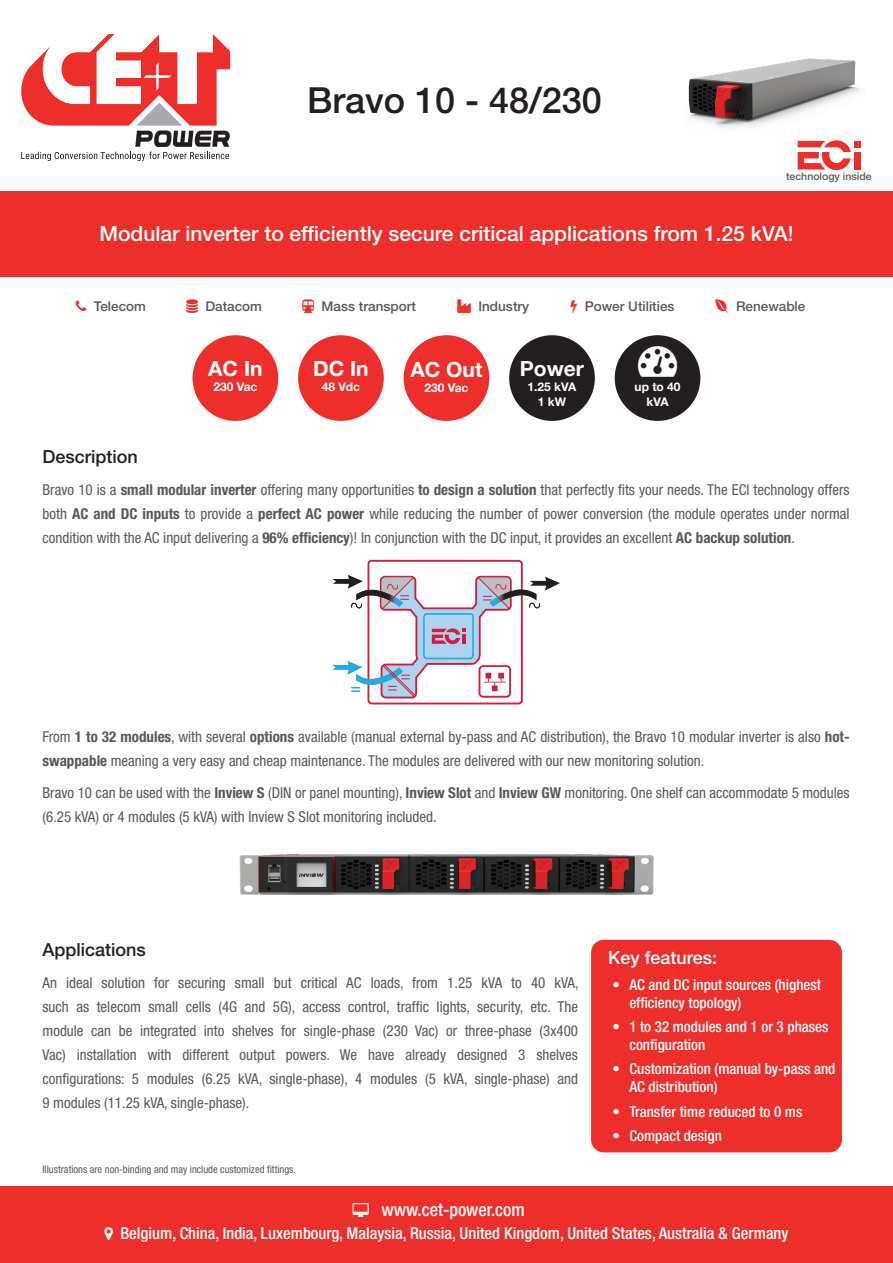
<style>
.page{position:relative;width:893px;height:1263px;background:#fff}
.page>*{position:absolute;margin:0;border:0;box-sizing:border-box;transform-origin:0 0}
.t1{font:500 36px "Helvetica Neue LT Std";color:#231f20}
.Title_Definition{font:500 21px "Helvetica Neue LT Std";color:#fff}
.Power{font:700 21px "Helvetica Neue LT Std";color:#fff}
.Heading{font:500 18px "Helvetica Neue LT Std";color:#231f20}
.t2{font:500 condensed 18px "Helvetica Neue LT Std";color:#fff}
.Heading-2{font:500 18px "Helvetica Neue LT Std";color:#fff}
.t3{font:500 condensed 16.5px "Helvetica Neue LT Std";color:#fff}
.BT{font:condensed 15px/24px "Helvetica Neue LT Std";color:#57585a;text-align:justify}
.t4{font:500 condensed 15px/18px "Helvetica Neue LT Std";color:#fff}
.Application{font:500 13.5px "Helvetica Neue LT Std";color:#57585a}
.Power_Value{font:700 12px "Helvetica Neue LT Std";color:#fff}
.Note{font:condensed 10.5px "Helvetica Neue LT Std";color:#57585a}
.Logo_Caption{font:500 10.5px "Helvetica Neue LT Std";color:#57585a}
.s1{color:#ee2e2b}
.s2{font-weight:700}
.s3{font-weight:400}
</style>
<div class="page">
<div style="left:0;top:1186px;width:893px;height:77px;background:#ee2e2b"></div>
<svg style="left:21px;top:34px;width:209px;height:127px"></svg>
<div style="left:0;top:191px;width:893px;height:85px;background:#ee2e2b"></div>
<div style="left:367px;top:560px;width:156px;height:144px;border:2px solid #d21e38;border-radius:3px"></div>
<svg style="left:332px;top:575px;width:228px;height:124px"></svg>
<img style="left:239px;top:854px;width:415px;height:41px">
<svg style="left:798px;top:140px;width:62px;height:30px"></svg>
<img style="left:688px;top:58px;width:173px;height:70px">
<div style="left:193px;top:335px;width:85px;height:86px;background:#ee2e2b;border-radius:50%"></div>
<div style="left:298px;top:335px;width:86px;height:86px;background:#ee2e2b;border-radius:50%"></div>
<div style="left:404px;top:335px;width:85px;height:86px;background:#ee2e2b;border-radius:50%"></div>
<div style="left:509px;top:335px;width:86px;height:86px;background:#231f20;border-radius:50%"></div>
<div style="left:615px;top:335px;width:85px;height:86px;background:#231f20;border-radius:50%"></div>
<div style="left:591px;top:940px;width:251px;height:212px;background:#ee2e2b;border-radius:13px"></div>
<p class="t1" style="left:307px;top:78px;width:296px">Bravo 10 - 48/230</p>
<p class="Logo_Caption" style="left:786px;top:170px;width:87px">technology inside</p>
<p class="Title_Definition" style="left:99px;top:221px;width:696px">Modular inverter to efficiently secure critical applications from 1.25 kVA!</p>
<p class="Application" style="left:94px;top:298px;width:54px">Telecom</p>
<p class="Application" style="left:205px;top:298px;width:58px">Datacom</p>
<p class="Application" style="left:322px;top:298px;width:96px">Mass transport</p>
<p class="Application" style="left:457px;top:298px;width:73px"><span class="s1">◆</span> Industry</p>
<p class="Application" style="left:585px;top:298px;width:91px">Power Utilities</p>
<p class="Application" style="left:736px;top:298px;width:71px">Renewable</p>
<p class="Power" style="left:208px;top:356px;width:56px">AC In</p>
<p class="Power_Value" style="left:213px;top:379px;width:46px">230 Vac</p>
<p class="Power" style="left:313px;top:356px;width:57px">DC In</p>
<p class="Power_Value" style="left:322px;top:379px;width:40px">48 Vdc</p>
<p class="Power" style="left:410px;top:357px;width:73px">AC Out</p>
<p class="Power_Value" style="left:424px;top:380px;width:46px">230 Vac</p>
<p class="Power" style="left:520px;top:356px;width:66px">Power</p>
<p class="Power_Value" style="left:528px;top:379px;width:50px">1.25 kVA</p>
<p class="Power_Value" style="left:538px;top:394px;width:30px">1 kW</p>
<p class="Power_Value" style="left:634px;top:380px;width:48px">up to 40</p>
<p class="Power_Value" style="left:646px;top:394px;width:24px">kVA</p>
<p class="Heading" style="left:43px;top:445px;width:97px">Description</p>
<p class="BT" style="left:43px;top:478px;width:809px">Bravo 10 is a <span class="s2">small modular inverter</span> offering many opportunities <span class="s2">to design a solution</span> that perfectly fits your needs. The ECI technology offers both <span class="s2">AC and DC inputs</span> to provide a <span class="s2">perfect AC power</span> while reducing the number of power conversion (the module operates under normal condition with the AC input delivering a <span class="s2">96% efficiency</span>)! In conjunction with the DC input, it provides an excellent <span class="s2">AC backup solution</span>.</p>
<p class="BT" style="left:43px;top:724px;width:809px">From <span class="s2">1 to 32 modules</span>, with several <span class="s2">options</span> available (manual external by-pass and AC distribution), the Bravo 10 modular inverter is also <span class="s2">hot&shy;swappable</span> meaning a very easy and cheap maintenance. The modules are delivered with our new monitoring solution.</p>
<p class="BT" style="left:43px;top:781px;width:809px">Bravo 10 can be used with the <span class="s2">Inview S</span> (DIN or panel mounting), <span class="s2">Inview Slot</span> and <span class="s2">Inview GW</span> monitoring. One shelf can accommodate 5 modules (6.25 kVA) or 4 modules (5 kVA) with Inview S Slot monitoring included.</p>
<p class="Heading" style="left:43px;top:938px;width:105px">Applications</p>
<p class="BT" style="left:43px;top:971px;width:538px">An ideal solution for securing small but critical AC loads, from 1.25 kVA to 40 kVA, such as telecom small cells (4G and 5G), access control, traffic lights, security, etc. The module can be integrated into shelves for single-phase (230 Vac) or three-phase (3x400<br>Vac) installation with different output powers. We have already designed 3 shelves configurations: 5 modules (6.25 kVA, single-phase), 4 modules (5 kVA, single-phase) and 9 modules (11.25 kVA, single-phase).</p>
<p class="Note" style="left:43px;top:1163px;width:255px">Illustrations are non-binding and may include customized fittings.</p>
<p class="Heading-2" style="left:608px;top:947px;width:111px">Key features:</p>
<p class="t4" style="left:629px;top:975px;width:193px;text-indent:-17px"><span class="s3">•</span> AC and DC input sources (highest efficiency topology)</p>
<p class="t4" style="left:629px;top:1017px;width:201px;text-indent:-17px"><span class="s3">•</span> 1 to 32 modules and 1 or 3 phases configuration</p>
<p class="t4" style="left:629px;top:1060px;width:208px;text-indent:-17px"><span class="s3">•</span> Customization (manual by-pass and<br>AC distribution)</p>
<p class="t4" style="left:612px;top:1102px;width:192px"><span class="s3">•</span> Transfer time reduced to 0 ms</p>
<p class="t4" style="left:612px;top:1126px;width:111px"><span class="s3">•</span> Compact design</p>
<p class="t2" style="left:381px;top:1198px;width:145px">www.cet-power.com</p>
<p class="t3" style="left:120px;top:1223px;width:670px">Belgium, China, India, Luxembourg, Malaysia, Russia, United Kingdom, United States, Australia &amp; Germany</p>
</div>
